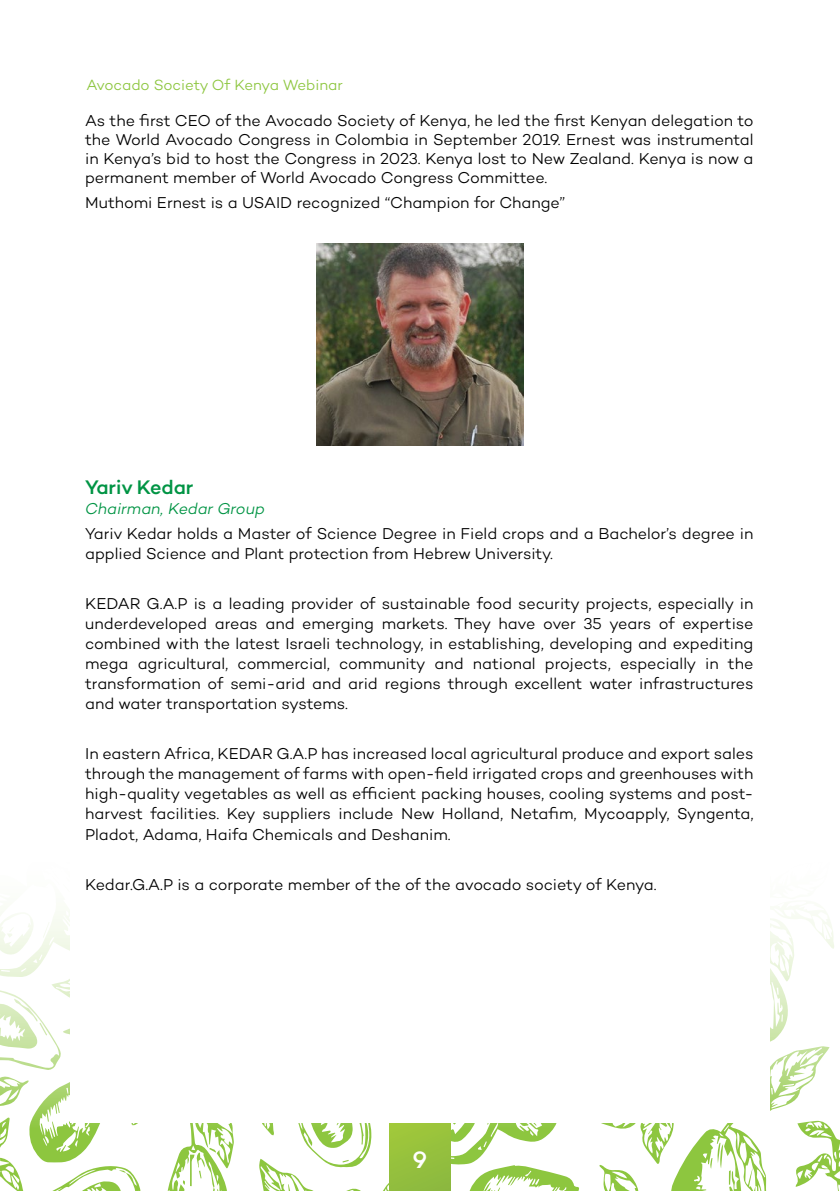
<style>
.page{position:relative;width:840px;height:1191px;background:#fff}
.page>*{position:absolute;margin:0;border:0;box-sizing:border-box;transform-origin:0 0}
.t1{font:500 24px "Campton";color:#fff}
.t2{font:500 20px "Campton";letter-spacing:-.005em;color:#009444}
.t3{font:300 16px/20px "Campton";letter-spacing:-.01em;color:#000;text-align:justify}
.t4{font:italic 300 16px "Campton";color:#009444}
.t5{font:300 15px "Campton";letter-spacing:-.01em;color:#8dc63f}
</style>
<div class="page">
<svg style="left:0;top:911px;width:839px;height:280px"></svg>
<div style="left:389px;top:1080px;width:61px;height:111px;background:#96c13d"></div>
<div style="left:70px;top:777px;width:699px;height:346px;background:#fff"></div>
<img style="left:316px;top:244px;width:207px;height:201px">
<p class="t5" style="left:86px;top:75px;width:257px">Avocado Society Of Kenya Webinar</p>
<p class="t3" style="left:85px;top:111px;width:669px;line-height:19px">As the first CEO of the Avocado Society of Kenya, he led the first Kenyan delegation to the World Avocado Congress in Colombia in September 2019. Ernest was instrumental in Kenya’s bid to host the Congress in 2023. Kenya lost to New Zealand. Kenya is now a permanent member of World Avocado Congress Committee.</p>
<p class="t3" style="left:85px;top:192px;width:481px">Muthomi Ernest is a USAID recognized “Champion for Change”</p>
<p class="t2" style="left:85px;top:474px;width:110px">Yariv Kedar</p>
<p class="t4" style="left:85px;top:498px;width:181px">Chairman, Kedar Group</p>
<p class="t3" style="left:85px;top:523px;width:669px">Yariv Kedar holds a Master of Science Degree in Field crops and a Bachelor’s degree in applied Science and Plant protection from Hebrew University.</p>
<p class="t3" style="left:85px;top:593px;width:669px">KEDAR G.A.P is a leading provider of sustainable food security projects, especially in underdeveloped areas and emerging markets. They have over 35 years of expertise combined with the latest Israeli technology, in establishing, developing and expediting mega agricultural, commercial, community and national projects, especially in the transformation of semi-arid and arid regions through excellent water infrastructures and water transportation systems.</p>
<p class="t3" style="left:85px;top:743px;width:669px">In eastern Africa, KEDAR G.A.P has increased local agricultural produce and export sales through the management of farms with open-field irrigated crops and greenhouses with high-quality vegetables as well as efficient packing houses, cooling systems and post&shy;harvest facilities. Key suppliers include New Holland, Netafim, Mycoapply, Syngenta, Pladot, Adama, Haifa Chemicals and Deshanim.</p>
<p class="t3" style="left:85px;top:873px;width:572px">Kedar.G.A.P is a corporate member of the of the avocado society of Kenya.</p>
<h1 class="t1" style="left:412px;top:1144px;width:16px">9</h1>
</div>
